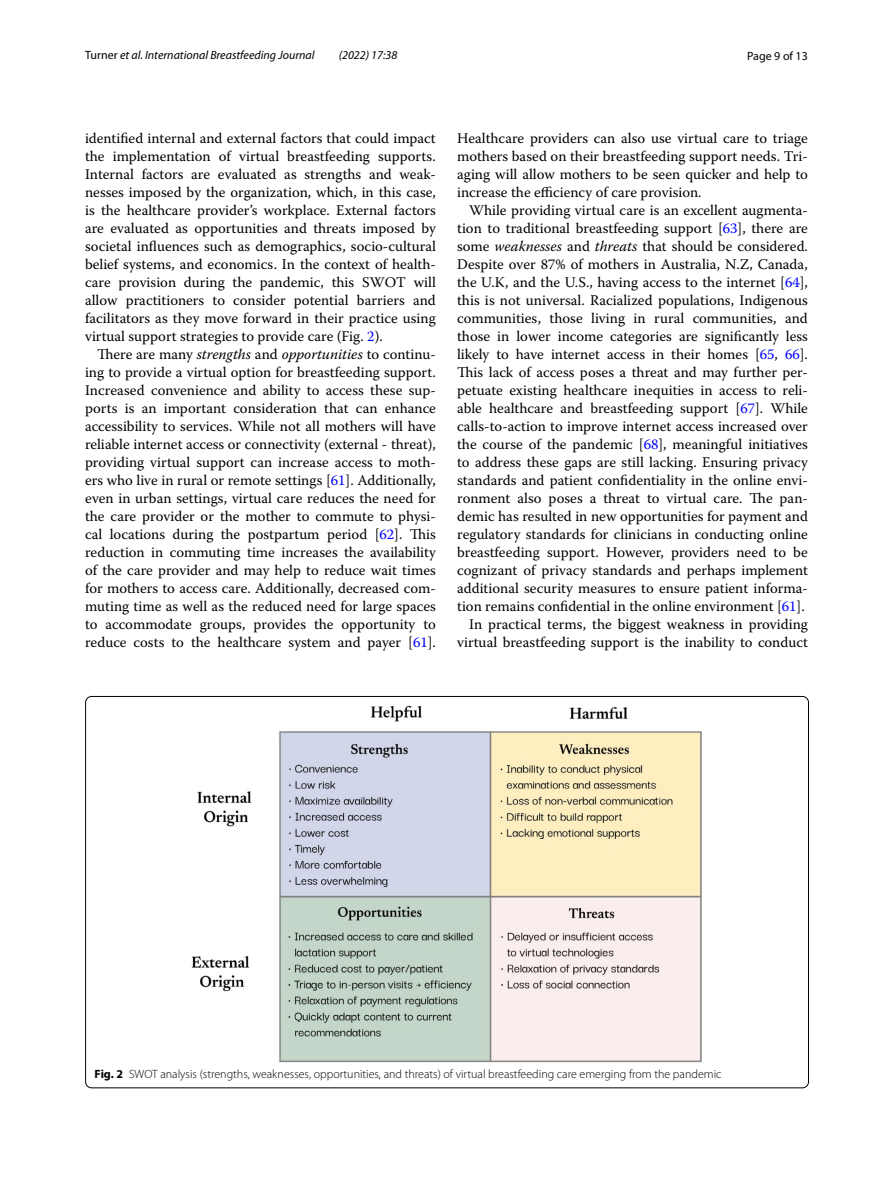
<style>
.page{position:relative;width:893px;height:1187px;background:#fff}
.page>*{position:absolute;margin:0;border:0;box-sizing:border-box;transform-origin:0 0}
.t1{font:14.7px/18px "Warnock Pro";color:#000;text-align:justify}
.t2{font:300 12px "Myriad Pro";color:#000}
.t3{font:italic 12px "Myriad Pro";color:#000}
.t4{font:12px "Myriad Pro";color:#000}
.s1{font-style:normal}
.s2{color:#00f}
.s3{font-style:italic}
.s4{font-weight:700}
</style>
<div class="page">
<img style="left:192px;top:705px;width:510px;height:357px">
<p class="t3" style="left:85px;top:48px;width:231px"><span class="s1">Turner</span> et al. International Breastfeeding Journal</p>
<p class="t3" style="left:339px;top:48px;width:60px">(2022) 17:38</p>
<p class="t4" style="left:747px;top:48px;width:62px">Page 9 of 13</p>
<p class="t1" style="left:85px;top:128px;width:352px">identified internal and external factors that could impact the implementation of virtual breastfeeding supports.<br>Internal factors are evaluated as strengths and weak&shy;nesses imposed by the organization, which, in this case, is the healthcare provider’s workplace. External factors are evaluated as opportunities and threats imposed by societal influences such as demographics, socio-cultural belief systems, and economics. In the context of health&shy;care provision during the pandemic, this SWOT will allow practitioners to consider potential barriers and facilitators as they move forward in their practice using virtual support strategies to provide care (Fig. <span class="s2">2</span>).</p>
<p class="t1" style="left:85px;top:344px;width:352px;text-indent:12px">There are many <span class="s3">strengths</span> and <span class="s3">opportunities</span> to continu&shy;ing to provide a virtual option for breastfeeding support.<br>Increased convenience and ability to access these sup&shy;ports is an important consideration that can enhance accessibility to services. While not all mothers will have reliable internet access or connectivity (external - threat), providing virtual support can increase access to moth&shy;ers who live in rural or remote settings [<span class="s2">61</span>]. Additionally, even in urban settings, virtual care reduces the need for the care provider or the mother to commute to physi&shy;cal locations during the postpartum period [<span class="s2">62</span>]. This reduction in commuting time increases the availability of the care provider and may help to reduce wait times for mothers to access care. Additionally, decreased com&shy;muting time as well as the reduced need for large spaces to accommodate groups, provides the opportunity to reduce costs to the healthcare system and payer [<span class="s2">61</span>].</p>
<p class="t1" style="left:457px;top:128px;width:352px">Healthcare providers can also use virtual care to triage mothers based on their breastfeeding support needs. Tri&shy;aging will allow mothers to be seen quicker and help to increase the efficiency of care provision.</p>
<p class="t1" style="left:457px;top:200px;width:352px;text-align:right">While providing virtual care is an excellent augmenta&shy;tion to traditional breastfeeding support [<span class="s2">63</span>], there are some <span class="s3">weaknesses</span> and <span class="s3">threats</span> that should be considered.<br>Despite over 87% of mothers in Australia, N.Z, Canada, the U.K, and the U.S., having access to the internet [<span class="s2">64</span>], this is not universal. Racialized populations, Indigenous communities, those living in rural communities, and those in lower income categories are significantly less likely to have internet access in their homes [<span class="s2">65</span>, <span class="s2">66</span>].<br>This lack of access poses a threat and may further per&shy;petuate existing healthcare inequities in access to reli&shy;able healthcare and breastfeeding support [<span class="s2">67</span>]. While calls-to-action to improve internet access increased over the course of the pandemic [<span class="s2">68</span>], meaningful initiatives to address these gaps are still lacking. Ensuring privacy standards and patient confidentiality in the online envi&shy;ronment also poses a threat to virtual care. The pan&shy;demic has resulted in new opportunities for payment and regulatory standards for clinicians in conducting online breastfeeding support. However, providers need to be cognizant of privacy standards and perhaps implement additional security measures to ensure patient informa&shy;tion remains confidential in the online environment [<span class="s2">61</span>].<br>In practical terms, the biggest weakness in providing virtual breastfeeding support is the inability to conduct</p>
<p class="t2" style="left:95px;top:1066px;width:628px"><span class="s4">Fig. 2</span> SWOT analysis (strengths, weaknesses, opportunities, and threats) of virtual breastfeeding care emerging from the pandemic</p>
</div>
